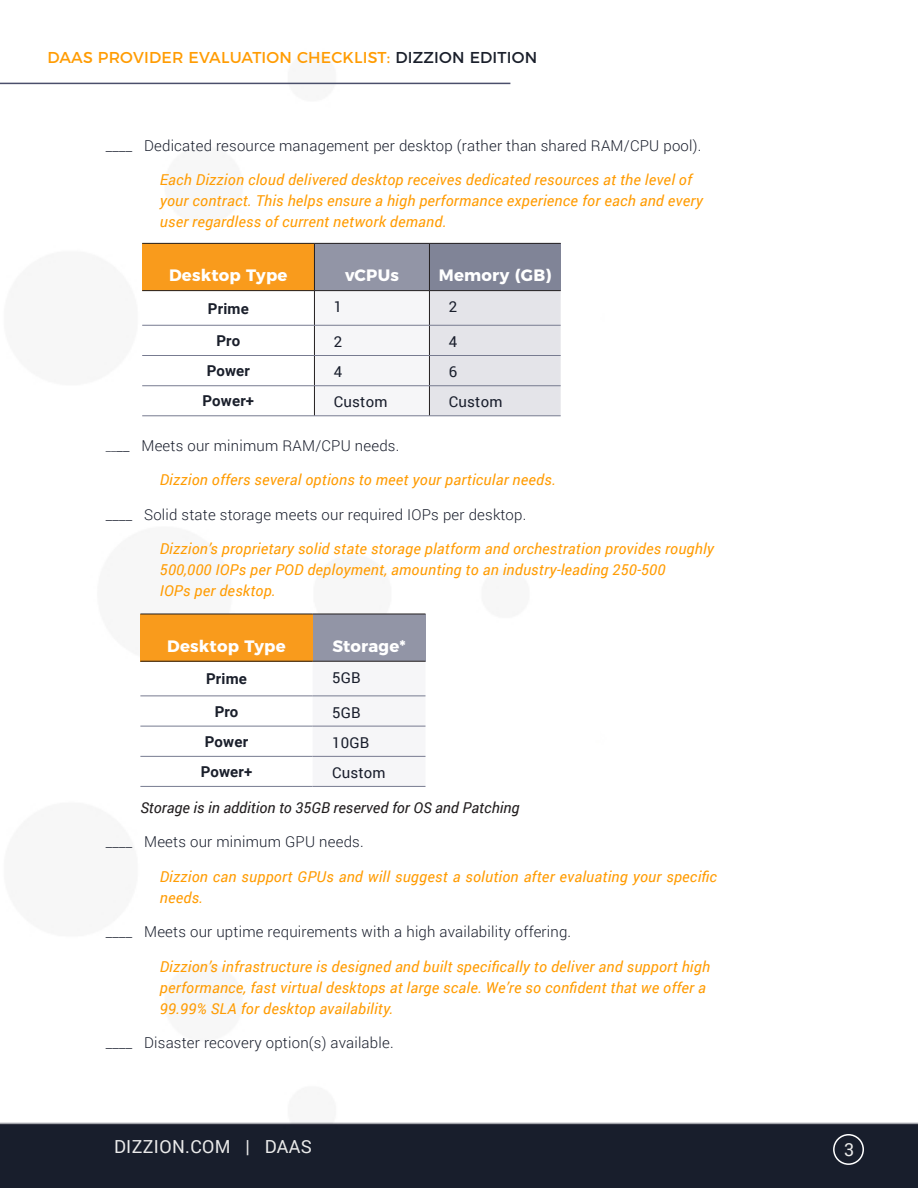
<style>
.page{position:relative;width:918px;height:1188px;background:#fff}
.page>*{position:absolute;margin:0;border:0;box-sizing:border-box;transform-origin:0 0}
.Category{font:18px "Roboto";letter-spacing:.02em;color:#eaeaea}
.Page_Number{font:18px "Roboto";color:#eaeaea}
.Chart_Column_Title{font:700 16.5px "Montserrat";letter-spacing:.01em;color:#fff}
.Section_Title{font:15.75px "Montserrat";letter-spacing:.01em;color:#ff9c03}
.Body_Copy{font:italic 15px/21px "Roboto";letter-spacing:.015em;color:#ff9c03}
.Body_Copy-2{font:300 15px "Roboto";letter-spacing:.015em;color:#191e2c}
.t1{font:italic 15px "Roboto";color:#231f20}
.Chart_Categories{font:700 15px "Roboto";letter-spacing:.01em;color:#1a1f2b}
.Chart_Body_Copy{font:15px "Roboto";letter-spacing:.01em;color:#191e2c}
.s1{color:#1a1f2b}
.s2{font-size:12px}
</style>
<div class="page">
<img style="left:0;top:82px;width:918px;height:1106px">
<div style="left:833px;top:1134px;width:31px;height:31px;border:2px solid #fff;border-radius:50%"></div>
<hr style="left:0;top:83px;width:510px;height:1px;background:#4a4f6b">
<div style="left:142px;top:243px;width:172px;height:48px;background:#f99b1c"></div>
<div style="left:314px;top:243px;width:115px;height:48px;background:#9295a6"></div>
<div style="left:429px;top:243px;width:132px;height:48px;background:#808497"></div>
<svg style="left:315px;top:291px;width:246px;height:125px"></svg>
<hr style="left:314px;top:291px;width:1px;height:34px;background:#231f20">
<hr style="left:314px;top:325px;width:1px;height:30px;background:#231f20">
<hr style="left:314px;top:356px;width:1px;height:30px;background:#231f20">
<hr style="left:314px;top:386px;width:1px;height:30px;background:#231f20">
<hr style="left:429px;top:291px;width:1px;height:34px;background:#231f20">
<hr style="left:429px;top:325px;width:1px;height:30px;background:#231f20">
<hr style="left:429px;top:356px;width:1px;height:30px;background:#231f20">
<hr style="left:429px;top:386px;width:1px;height:30px;background:#231f20">
<hr style="left:429px;top:244px;width:1px;height:46px;background:#231f20">
<hr style="left:314px;top:243px;width:115px;height:1px;background:#231f20">
<hr style="left:429px;top:243px;width:132px;height:1px;background:#231f20">
<hr style="left:314px;top:290px;width:115px;height:1px;background:#231f20">
<hr style="left:429px;top:290px;width:132px;height:1px;background:#231f20">
<hr style="left:142px;top:243px;width:172px;height:1px;background:#231f20">
<hr style="left:314px;top:244px;width:1px;height:46px;background:#231f20">
<hr style="left:142px;top:290px;width:172px;height:1px;background:#231f20">
<hr style="left:142px;top:385px;width:172px;height:1px;background:#777b90">
<hr style="left:314px;top:385px;width:115px;height:1px;background:#777b90">
<hr style="left:429px;top:385px;width:132px;height:1px;background:#777b90">
<hr style="left:142px;top:416px;width:172px;height:1px;background:#777b90">
<hr style="left:314px;top:416px;width:115px;height:1px;background:#777b90">
<hr style="left:429px;top:416px;width:132px;height:1px;background:#777b90">
<hr style="left:142px;top:325px;width:172px;height:1px;background:#777b90">
<hr style="left:314px;top:325px;width:115px;height:1px;background:#777b90">
<hr style="left:429px;top:325px;width:132px;height:1px;background:#777b90">
<hr style="left:142px;top:355px;width:172px;height:1px;background:#777b90">
<hr style="left:314px;top:355px;width:115px;height:1px;background:#777b90">
<hr style="left:429px;top:355px;width:132px;height:1px;background:#777b90">
<div style="left:140px;top:614px;width:173px;height:47px;background:#f99b1c"></div>
<div style="left:313px;top:614px;width:113px;height:47px;background:#9295a6"></div>
<div style="left:313px;top:662px;width:113px;height:124px;background:#f6f6f8"></div>
<hr style="left:313px;top:614px;width:113px;height:1px;background:#231f20">
<hr style="left:313px;top:661px;width:113px;height:1px;background:#231f20">
<hr style="left:140px;top:614px;width:173px;height:1px;background:#231f20">
<hr style="left:140px;top:661px;width:173px;height:1px;background:#231f20">
<hr style="left:140px;top:756px;width:173px;height:1px;background:#777b90">
<hr style="left:313px;top:756px;width:113px;height:1px;background:#777b90">
<hr style="left:140px;top:786px;width:173px;height:1px;background:#777b90">
<hr style="left:313px;top:786px;width:113px;height:1px;background:#777b90">
<hr style="left:140px;top:696px;width:173px;height:1px;background:#777b90">
<hr style="left:313px;top:696px;width:113px;height:1px;background:#777b90">
<hr style="left:140px;top:726px;width:173px;height:1px;background:#777b90">
<hr style="left:313px;top:726px;width:113px;height:1px;background:#777b90">
<div style="left:588px;top:310px;width:12px;height:430px;background:#fff"></div>
<p class="Section_Title" style="left:47px;top:45px;width:491px">DAAS PROVIDER EVALUATION CHECKLIST: <span class="s1">DIZZION EDITION</span></p>
<p class="Body_Copy-2" style="left:106px;top:135px;width:597px">____ Dedicated resource management per desktop (rather than shared RAM/CPU pool).</p>
<p class="Body_Copy" style="left:160px;top:169px;width:545px">Each Dizzion cloud delivered desktop receives dedicated resources at the level of your contract. This helps ensure a high performance experience for each and every user regardless of current network demand.</p>
<p class="Chart_Column_Title" style="left:169px;top:262px;width:120px">Desktop Type</p>
<p class="Chart_Column_Title" style="left:345px;top:262px;width:55px">vCPUs</p>
<p class="Chart_Column_Title" style="left:439px;top:262px;width:114px">Memory (GB)</p>
<p class="Chart_Categories" style="left:208px;top:298px;width:42px">Prime</p>
<p class="Chart_Body_Copy" style="left:334px;top:296px;width:10px">1</p>
<p class="Chart_Body_Copy" style="left:449px;top:296px;width:10px">2</p>
<p class="Chart_Categories" style="left:216px;top:330px;width:25px">Pro</p>
<p class="Chart_Body_Copy" style="left:334px;top:331px;width:10px">2</p>
<p class="Chart_Body_Copy" style="left:449px;top:331px;width:10px">4</p>
<p class="Chart_Categories" style="left:207px;top:360px;width:45px">Power</p>
<p class="Chart_Body_Copy" style="left:334px;top:361px;width:10px">4</p>
<p class="Chart_Body_Copy" style="left:449px;top:361px;width:10px">6</p>
<p class="Chart_Categories" style="left:203px;top:391px;width:53px">Power+</p>
<p class="Chart_Body_Copy" style="left:334px;top:392px;width:55px">Custom</p>
<p class="Chart_Body_Copy" style="left:449px;top:392px;width:55px">Custom</p>
<p class="Body_Copy-2" style="left:106px;top:435px;width:295px"><span class="s2">__</span>__ Meets our minimum RAM/CPU needs.</p>
<p class="Body_Copy" style="left:160px;top:469px;width:398px">Dizzion offers several options to meet your particular needs.</p>
<p class="Body_Copy-2" style="left:106px;top:504px;width:422px">____ Solid state storage meets our required IOPs per desktop.</p>
<p class="Body_Copy" style="left:160px;top:538px;width:556px">Dizzion’s proprietary solid state storage platform and orchestration provides roughly<br>500,000 IOPs per POD deployment, amounting to an industry-leading 250-500<br>IOPs per desktop.</p>
<p class="Chart_Column_Title" style="left:167px;top:632px;width:120px">Desktop Type</p>
<p class="Chart_Column_Title" style="left:332px;top:632px;width:75px">Storage*</p>
<p class="Chart_Categories" style="left:206px;top:668px;width:42px">Prime</p>
<p class="Chart_Body_Copy" style="left:332px;top:667px;width:30px">5GB</p>
<p class="Chart_Categories" style="left:215px;top:701px;width:25px">Pro</p>
<p class="Chart_Body_Copy" style="left:332px;top:702px;width:30px">5GB</p>
<p class="Chart_Categories" style="left:205px;top:731px;width:45px">Power</p>
<p class="Chart_Body_Copy" style="left:332px;top:732px;width:39px">10GB</p>
<p class="Chart_Categories" style="left:201px;top:761px;width:53px">Power+</p>
<p class="Chart_Body_Copy" style="left:332px;top:762px;width:55px">Custom</p>
<p class="t1" style="left:140px;top:797px;width:381px">Storage is in addition to 35GB reserved for OS and Patching</p>
<p class="Body_Copy-2" style="left:106px;top:832px;width:259px">____ Meets our minimum GPU needs.</p>
<p class="Body_Copy" style="left:160px;top:866px;width:559px">Dizzion can support GPUs and will suggest a solution after evaluating your specific needs.</p>
<p class="Body_Copy-2" style="left:106px;top:922px;width:467px">____ Meets our uptime requirements with a high availability offering.</p>
<p class="Body_Copy" style="left:160px;top:956px;width:552px">Dizzion’s infrastructure is designed and built specifically to deliver and support high performance, fast virtual desktops at large scale. We’re so confident that we offer a<br>99.99% SLA for desktop availability.</p>
<p class="Body_Copy-2" style="left:106px;top:1033px;width:289px">____ Disaster recovery option(s) available.</p>
<p class="Category" style="left:114px;top:1134px;width:200px">DIZZION.COM | DAAS</p>
<p class="Page_Number" style="left:844px;top:1137px;width:12px">3</p>
</div>
